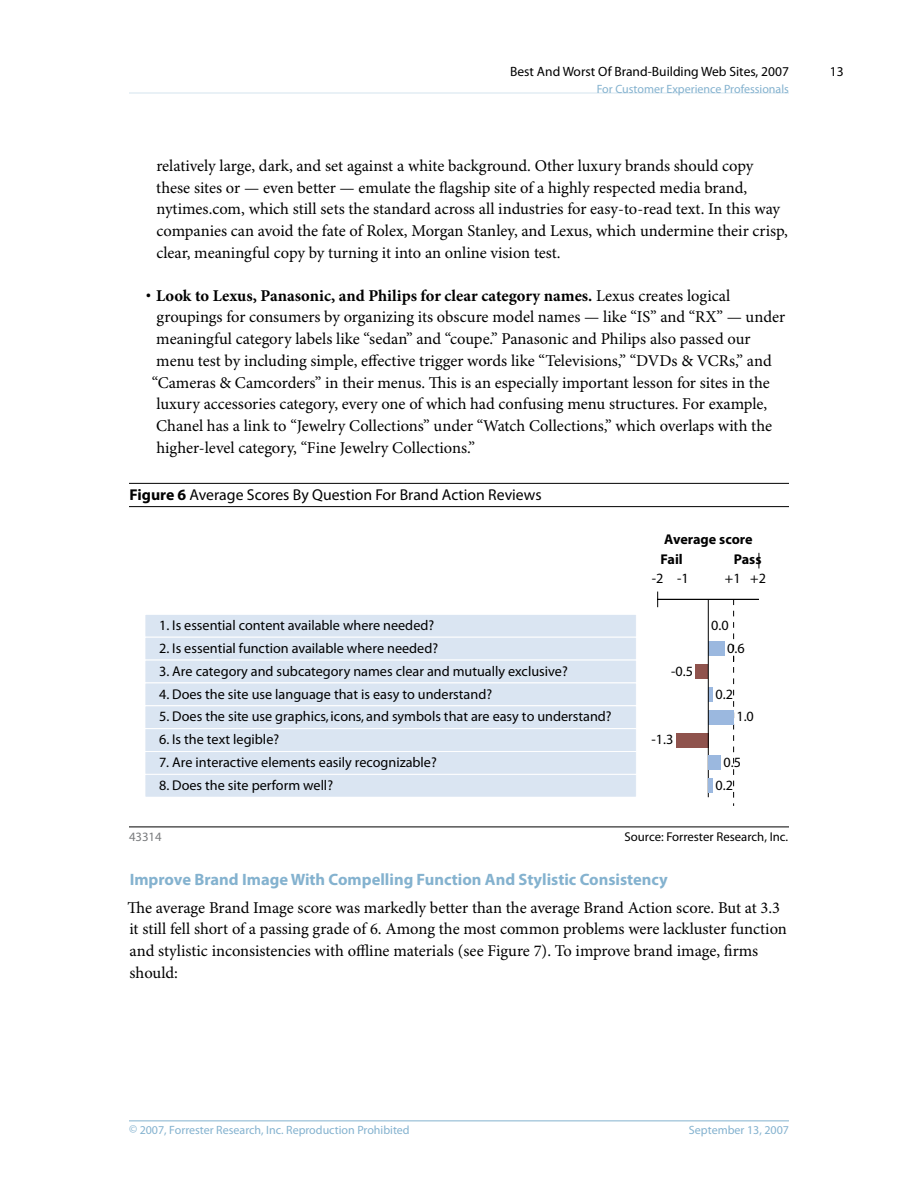
<style>
.page{position:relative;width:918px;height:1188px;background:#fff}
.page>*{position:absolute;margin:0;border:0;box-sizing:border-box;transform-origin:0 0}
.t1{font:16.5px/21.8px "Minion Pro";color:#000}
.t2{font:700 16.5px "Myriad Pro";color:#84b2cf}
.t3{font:15.75px "Myriad Pro";color:#000}
.t4{font:14.25px/22.8px "Myriad Pro";color:#000;text-align:center}
.t5{font:14.25px "Myriad";color:#000}
.t6{font:700 14.25px/19.8px "Myriad Pro";color:#000}
.t7{font:13.5px "Myriad Pro";color:#000}
.t8{font:12.75px "Myriad Pro";color:#000}
.t9{font:12.75px "Myriad Pro";color:#797b7d}
.t10{font:12px "Myriad Pro";color:#84b2cf}
.s1{font-weight:700;font-size:24px}
.s2{font-weight:700}
.s3{font-family:"Myriad Pro"}
</style>
<div class="page">
<hr style="left:129px;top:1120px;width:660px;height:1px;background:#84b2cf">
<hr style="left:129px;top:93px;width:660px;height:1px;background:#d4e4ee">
<hr style="left:129px;top:483px;width:660px;height:1px;background:#000">
<hr style="left:129px;top:506px;width:660px;height:1px;background:#000">
<hr style="left:129px;top:827px;width:660px;height:1px;background:#000">
<div style="left:145px;top:614px;width:491px;height:23px;background:#dae5f2"></div>
<div style="left:145px;top:614px;width:492px;height:24px;border:1px solid #fff"></div>
<div style="left:145px;top:637px;width:491px;height:23px;background:#dae5f2"></div>
<div style="left:145px;top:637px;width:492px;height:23px;border:1px solid #fff"></div>
<div style="left:145px;top:660px;width:491px;height:23px;background:#dae5f2"></div>
<div style="left:145px;top:660px;width:492px;height:23px;border:1px solid #fff"></div>
<div style="left:145px;top:683px;width:491px;height:23px;background:#dae5f2"></div>
<div style="left:145px;top:683px;width:492px;height:23px;border:1px solid #fff"></div>
<hr style="left:658px;top:599px;width:101px;height:1px;background:#000">
<svg style="left:657px;top:592px;width:1px;height:15px"></svg>
<svg style="left:759px;top:553px;width:1px;height:15px"></svg>
<svg style="left:733px;top:600px;width:1px;height:206px"></svg>
<div style="left:708px;top:641px;width:16px;height:15px;background:#9bb8df"></div>
<div style="left:696px;top:664px;width:12px;height:15px;background:#8f534d"></div>
<div style="left:708px;top:687px;width:5px;height:15px;background:#9bb8df"></div>
<div style="left:145px;top:706px;width:491px;height:23px;background:#dae5f2"></div>
<div style="left:145px;top:705px;width:492px;height:24px;border:1px solid #fff"></div>
<div style="left:145px;top:729px;width:491px;height:23px;background:#dae5f2"></div>
<div style="left:145px;top:728px;width:492px;height:24px;border:1px solid #fff"></div>
<div style="left:145px;top:752px;width:491px;height:22px;background:#dae5f2"></div>
<div style="left:145px;top:751px;width:492px;height:24px;border:1px solid #fff"></div>
<div style="left:145px;top:774px;width:491px;height:23px;background:#dae5f2"></div>
<div style="left:145px;top:774px;width:492px;height:24px;border:1px solid #fff"></div>
<div style="left:676px;top:733px;width:32px;height:14px;background:#8f534d"></div>
<div style="left:708px;top:710px;width:26px;height:14px;background:#9bb8df"></div>
<hr style="left:708px;top:599px;width:1px;height:198px;background:#000">
<div style="left:708px;top:756px;width:13px;height:14px;background:#9bb8df"></div>
<div style="left:708px;top:779px;width:5px;height:14px;background:#9bb8df"></div>
<p class="t7" style="left:510px;top:64px;width:280px">Best And Worst Of Brand-Building Web Sites, 2007</p>
<p class="t10" style="left:597px;top:82px;width:194px">For Customer Experience Professionals</p>
<p class="t1" style="left:156px;top:156px;width:633px">relatively large, dark, and set against a white background. Other luxury brands should copy these sites or — even better — emulate the flagship site of a highly respected media brand, nytimes.com, which still sets the standard across all industries for easy-to-read text. In this way companies can avoid the fate of Rolex, Morgan Stanley, and Lexus, which undermine their crisp, clear, meaningful copy by turning it into an online vision test.</p>
<p class="t1" style="left:152px;top:285px;width:635px;text-indent:-6px"><span class="s1">·</span> <span class="s2">Look to Lexus, Panasonic, and Philips for clear category names.</span> Lexus creates logical groupings for consumers by organizing its obscure model names — like “IS” and “RX” — under meaningful category labels like “sedan” and “coupe.” Panasonic and Philips also passed our menu test by including simple, effective trigger words like “Televisions,” “DVDs &amp; VCRs,” and “Cameras &amp; Camcorders” in their menus. This is an especially important lesson for sites in the luxury accessories category, every one of which had confusing menu structures. For example, Chanel has a link to “Jewelry Collections” under “Watch Collections,” which overlaps with the higher-level category, “Fine Jewelry Collections.”</p>
<p class="t3" style="left:130px;top:486px;width:413px"><span class="s2">Figure 6</span> Average Scores By Question For Brand Action Reviews</p>
<p class="t6" style="left:661px;top:530px;width:93px">Average score<br>Fail</p>
<p class="t6" style="left:734px;top:550px;width:29px">Pass</p>
<p class="t5" style="left:159px;top:618px;width:277px"><span class="s3">1.</span> Is essential content available where needed?</p>
<p class="t4" style="left:159px;top:660px;width:410px">3. Are category and subcategory names clear and mutually exclusive?</p>
<p class="t4" style="left:159px;top:683px;width:335px">4. Does the site use language that is easy to understand?</p>
<p class="t5" style="left:159px;top:641px;width:281px"><span class="s3">2.</span> Is essential function available where needed?</p>
<p class="t5" style="left:159px;top:710px;width:454px"><span class="s3">5.</span> Does the site use graphics, icons, and symbols that are easy to understand?</p>
<p class="t4" style="left:159px;top:728px;width:122px">6. Is the text legible?</p>
<p class="t4" style="left:159px;top:774px;width:176px">8. Does the site perform well?</p>
<p class="t4" style="left:159px;top:751px;width:279px">7. Are interactive elements easily recognizable?</p>
<p class="t4" style="left:652px;top:567px;width:39px">-2 -1</p>
<p class="t4" style="left:725px;top:567px;width:43px">+1 +2</p>
<p class="t4" style="left:711px;top:614px;width:19px">0.0</p>
<p class="t4" style="left:671px;top:660px;width:23px">-0.5</p>
<p class="t4" style="left:651px;top:728px;width:23px">-1.3</p>
<p class="t4" style="left:727px;top:637px;width:19px">0.6</p>
<p class="t4" style="left:716px;top:683px;width:19px">0.2</p>
<p class="t4" style="left:736px;top:706px;width:19px">1.0</p>
<p class="t4" style="left:716px;top:751px;width:27px">0.5<br>0.2</p>
<p class="t9" style="left:129px;top:829px;width:34px">43314</p>
<p class="t8" style="left:625px;top:830px;width:165px">Source: Forrester Research, Inc.</p>
<p class="t2" style="left:130px;top:870px;width:540px">Improve Brand Image With Compelling Function And Stylistic Consistency</p>
<p class="t1" style="left:128px;top:897px;width:661px">The average Brand Image score was markedly better than the average Brand Action score. But at 3.3 it still fell short of a passing grade of 6. Among the most common problems were lackluster function and stylistic inconsistencies with offline materials (see Figure 7). To improve brand image, firms should:</p>
<p class="t7" style="left:830px;top:64px;width:15px">13</p>
<p class="t10" style="left:129px;top:1123px;width:282px">© 2007, Forrester Research, Inc. Reproduction Prohibited</p>
<p class="t10" style="left:689px;top:1123px;width:102px">September 13, 2007</p>
</div>
